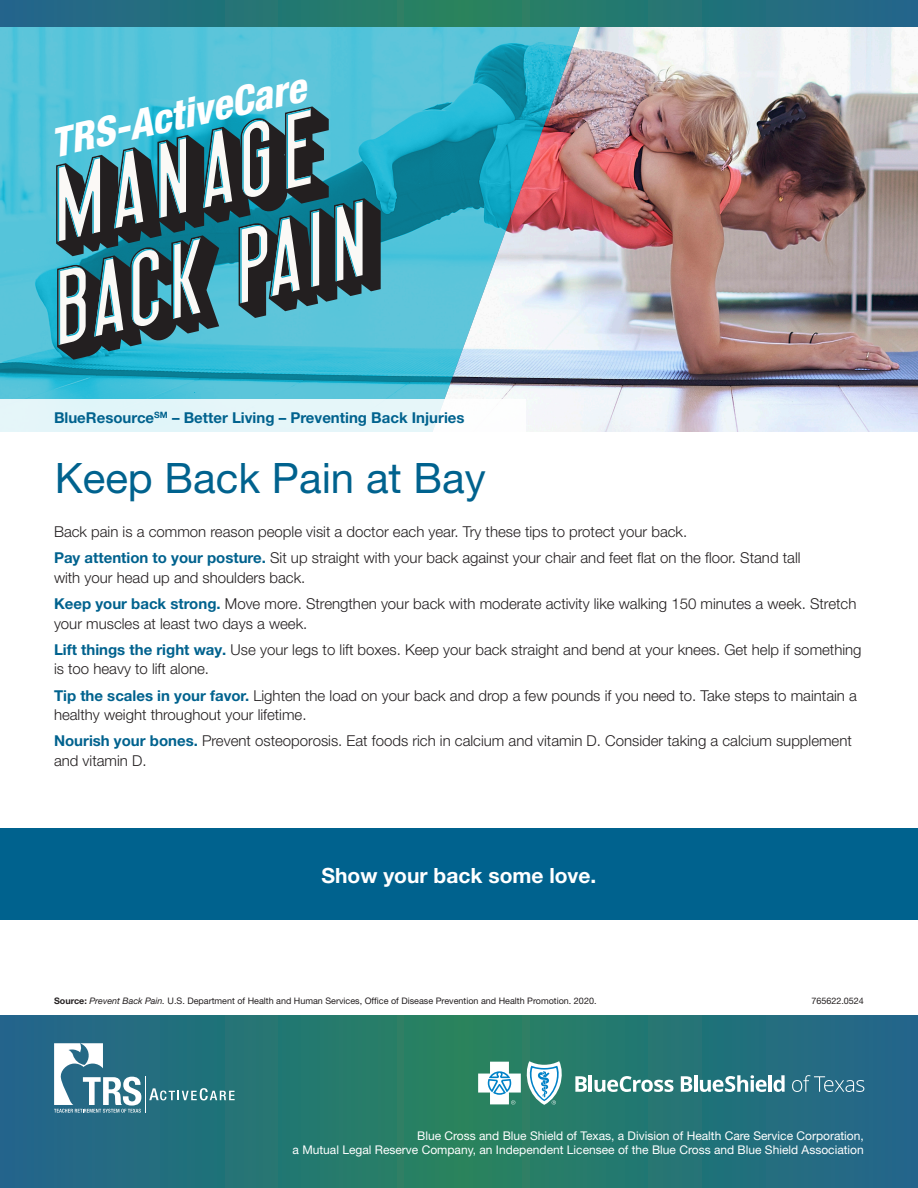
<style>
.page{position:relative;width:918px;height:1188px;background:#fff}
.page>*{position:absolute;margin:0;border:0;box-sizing:border-box;transform-origin:0 0}
.t1{font:42px "Helvetica Neue LT Pro";color:#00628e}
.t2{font:italic 800 condensed 40.05px "Helvetica Neue LT Pro";color:#fff}
.callout_heading_white{font:700 21px "Helvetica Neue LT Pro";color:#fff}
.body{font:300 15px/19.5px "Helvetica Neue LT Pro";color:#231f20}
.product_tag{font:700 15px "Helvetica Neue LT Pro";color:#00628e}
.t3{font:12px/14.4px "Helvetica Neue LT Pro";color:#fff;text-align:right}
.taglines{font:9px "Helvetica Neue LT Pro";color:#231f20}
.s1{font-weight:700;color:#00628e}
.s2{font-weight:700}
.s3{font-style:italic}
</style>
<div class="page">
<svg style="left:0;top:1015px;width:918px;height:173px;background:#257375"></svg>
<svg style="left:149px;top:1088px;width:86px;height:12px"></svg>
<hr style="left:146px;top:1076px;width:1px;height:36px;background:#fff">
<svg style="left:54px;top:1043px;width:87px;height:70px"></svg>
<svg style="left:575px;top:1076px;width:12px;height:16px"></svg>
<hr style="left:589px;top:1075px;width:3px;height:17px;background:#fff">
<svg style="left:595px;top:1076px;width:78px;height:16px"></svg>
<svg style="left:681px;top:1076px;width:11px;height:16px"></svg>
<hr style="left:694px;top:1075px;width:3px;height:17px;background:#fff">
<svg style="left:700px;top:1075px;width:67px;height:17px"></svg>
<hr style="left:769px;top:1075px;width:3px;height:17px;background:#fff">
<svg style="left:774px;top:1075px;width:11px;height:17px"></svg>
<svg style="left:792px;top:1075px;width:72px;height:17px"></svg>
<svg style="left:478px;top:1061px;width:87px;height:43px"></svg>
<img style="left:0;top:27px;width:433px;height:373px">
<img style="left:433px;top:27px;width:485px;height:405px">
<svg style="left:56px;top:106px;width:325px;height:254px;background:#508691"></svg>
<div style="left:0;top:400px;width:526px;height:32px;background:linear-gradient(to right,#dcf3f8,#f4fbfc)"></div>
<div style="left:0;top:829px;width:918px;height:91px;background:#00628e"></div>
<svg style="left:0;top:0;width:918px;height:27px;background:#257376"></svg>
<p class="t2" style="left:45px;top:120px;width:261px;rotate:-13deg">TRS-ActiveCare</p>
<p class="product_tag" style="left:54px;top:408px;width:412px">BlueResource<sup>SM</sup> – Better Living – Preventing Back Injuries</p>
<p class="t1" style="left:55px;top:452px;width:432px">Keep Back Pain at Bay</p>
<p class="body" style="left:54px;top:522px;width:635px">Back pain is a common reason people visit a doctor each year. Try these tips to protect your back.</p>
<p class="body" style="left:54px;top:548px;width:748px"><span class="s1">Pay attention to your posture.</span> Sit up straight with your back against your chair and feet flat on the floor. Stand tall with your head up and shoulders back.</p>
<p class="body" style="left:54px;top:594px;width:804px"><span class="s1">Keep your back strong.</span> Move more. Strengthen your back with moderate activity like walking 150 minutes a week. Stretch your muscles at least two days a week.</p>
<p class="body" style="left:54px;top:640px;width:809px"><span class="s1">Lift things the right way.</span> Use your legs to lift boxes. Keep your back straight and bend at your knees. Get help if something is too heavy to lift alone.</p>
<p class="body" style="left:54px;top:685px;width:804px"><span class="s1">Tip the scales in your favor.</span> Lighten the load on your back and drop a few pounds if you need to. Take steps to maintain a healthy weight throughout your lifetime.</p>
<p class="body" style="left:54px;top:731px;width:799px"><span class="s1">Nourish your bones.</span> Prevent osteoporosis. Eat foods rich in calcium and vitamin D. Consider taking a calcium supplement and vitamin D.</p>
<p class="callout_heading_white" style="left:322px;top:863px;width:276px">Show your back some love.</p>
<p class="taglines" style="left:54px;top:995px;width:544px"><span class="s2">Source:</span> <span class="s3">Prevent Back Pain.</span> U.S. Department of Health and Human Services, Office of Disease Prevention and Health Promotion. 2020.</p>
<p class="taglines" style="left:811px;top:995px;width:54px">765622.0524</p>
<p class="t3" style="left:293px;top:1128px;width:573px">Blue Cross and Blue Shield of Texas, a Division of Health Care Service Corporation,<br>a Mutual Legal Reserve Company, an Independent Licensee of the Blue Cross and Blue Shield Association</p>
</div>
